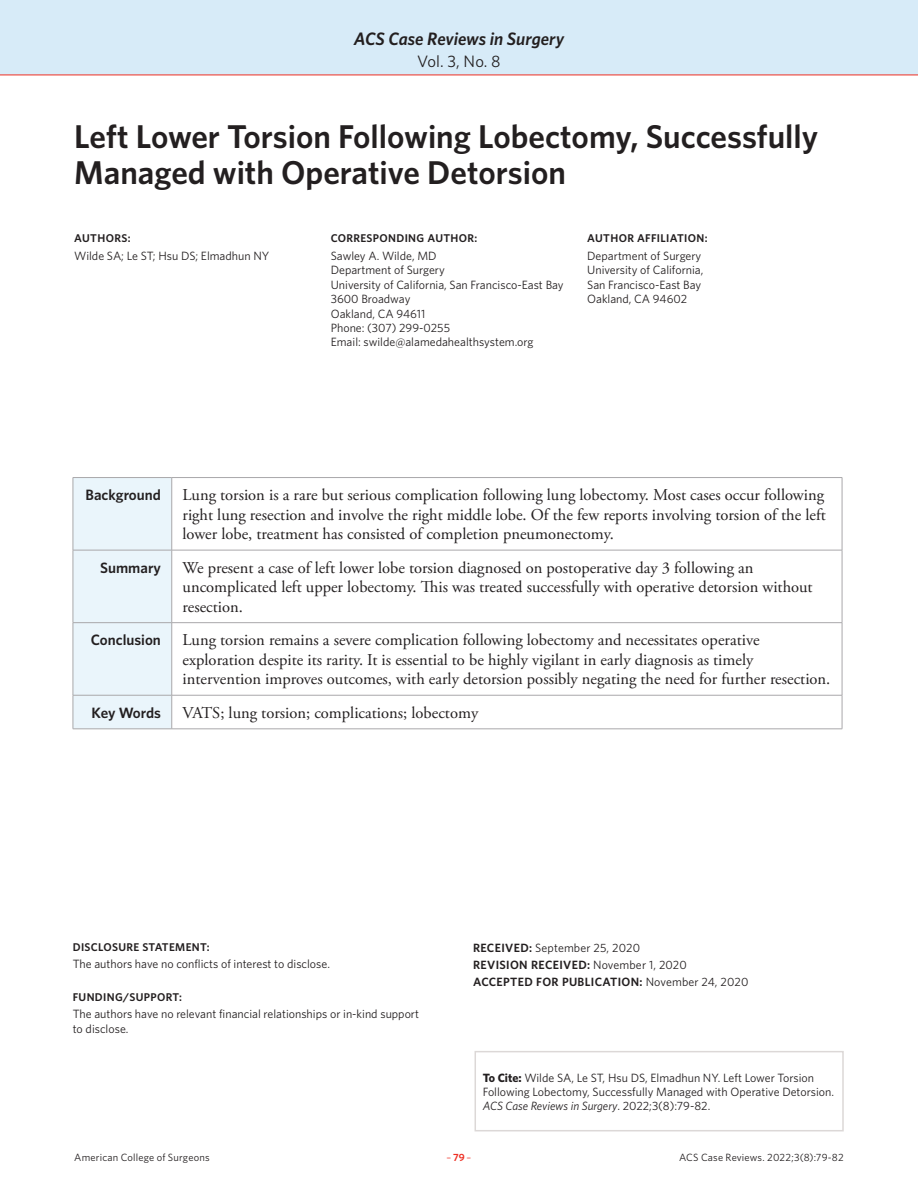
<style>
.page{position:relative;width:918px;height:1188px;background:#fff}
.page>*{position:absolute;margin:0;border:0;box-sizing:border-box;transform-origin:0 0}
.Article_Title{font:600 33px/36px "Whitney";color:#231f20}
.t1{font:italic 600 18px "Whitney";letter-spacing:-.005em;color:#231f20}
.Chart_Body{font:16.5px/19.5px "Adobe Garamond Pro";color:#231f20}
.t2{font:16.5px "Whitney";color:#231f20}
.Chart_Head{font:600 15px "Whitney";color:#231f20}
.Authors_Body{font:12px/14.4px "Whitney";color:#231f20}
.Article_Body_no_inde{font:12px/14.4px "Whitney";color:#231f20}
.Authors_Head{font:600 12px "Whitney";letter-spacing:.03em;color:#231f20}
.Authors_Head-2{font:12px "Whitney";letter-spacing:.01em;color:#231f20}
.Authors_Head-3{font:600 11.25px "Whitney";letter-spacing:.03em;color:#231f20}
.t3{font:10.5px "Whitney";letter-spacing:.015em;color:#231f20}
.t4{font:10.5px "Whitney";color:#ee2e22}
.s1{font-weight:600}
.s2{font-weight:400}
.s3{font-weight:700}
.s4{font-style:italic}
</style>
<div class="page">
<div style="left:0;top:0;width:918px;height:75px;background:#d7ebf8"></div>
<hr style="left:0;top:75px;width:918px;height:1px;background:#ee2e22">
<div style="left:74px;top:478px;width:98px;height:251px;background:#eaf5fb"></div>
<hr style="left:73px;top:477px;width:99px;height:1px;background:#a9a8aa">
<hr style="left:73px;top:478px;width:1px;height:72px;background:#a9a8aa">
<hr style="left:172px;top:477px;width:670px;height:1px;background:#a9a8aa">
<hr style="left:172px;top:478px;width:1px;height:72px;background:#a9a8aa">
<hr style="left:842px;top:478px;width:1px;height:72px;background:#a9a8aa">
<hr style="left:73px;top:550px;width:99px;height:1px;background:#a9a8aa">
<hr style="left:73px;top:550px;width:1px;height:72px;background:#a9a8aa">
<hr style="left:172px;top:550px;width:670px;height:1px;background:#a9a8aa">
<hr style="left:172px;top:550px;width:1px;height:72px;background:#a9a8aa">
<hr style="left:842px;top:550px;width:1px;height:72px;background:#a9a8aa">
<hr style="left:73px;top:622px;width:99px;height:1px;background:#a9a8aa">
<hr style="left:73px;top:623px;width:1px;height:72px;background:#a9a8aa">
<hr style="left:172px;top:622px;width:670px;height:1px;background:#a9a8aa">
<hr style="left:172px;top:623px;width:1px;height:72px;background:#a9a8aa">
<hr style="left:842px;top:623px;width:1px;height:72px;background:#a9a8aa">
<hr style="left:73px;top:695px;width:99px;height:1px;background:#a9a8aa">
<hr style="left:73px;top:695px;width:1px;height:34px;background:#a9a8aa">
<hr style="left:172px;top:695px;width:670px;height:1px;background:#a9a8aa">
<hr style="left:172px;top:695px;width:1px;height:34px;background:#a9a8aa">
<hr style="left:842px;top:695px;width:1px;height:34px;background:#a9a8aa">
<hr style="left:73px;top:729px;width:99px;height:1px;background:#a9a8aa">
<hr style="left:172px;top:729px;width:670px;height:1px;background:#a9a8aa">
<div style="left:475px;top:1051px;width:369px;height:80px;border:2px solid #dcd8d7"></div>
<p class="t1" style="left:354px;top:26px;width:212px">ACS Case Reviews in Surgery</p>
<p class="t2" style="left:417px;top:50px;width:85px">Vol. 3, No. 8</p>
<p class="Article_Title" style="left:74px;top:118px;width:746px">Left Lower Torsion Following Lobectomy, Successfully<br>Managed with Operative Detorsion</p>
<p class="Authors_Head-3" style="left:74px;top:231px;width:58px">AUTHORS:</p>
<p class="Authors_Head-3" style="left:331px;top:231px;width:148px">CORRESPONDING AUTHOR:</p>
<p class="Authors_Head-3" style="left:587px;top:231px;width:122px">AUTHOR AFFILIATION:</p>
<p class="Authors_Body" style="left:74px;top:248px;width:197px">Wilde SA; Le ST; Hsu DS; Elmadhun NY</p>
<p class="Authors_Body" style="left:331px;top:248px;width:107px">Sawley A. Wilde, MD</p>
<p class="Authors_Body" style="left:331px;top:263px;width:116px">Department of Surgery</p>
<p class="Authors_Body" style="left:331px;top:277px;width:235px">University of California, San Francisco-East Bay</p>
<p class="Authors_Body" style="left:331px;top:292px;width:81px">3600 Broadway</p>
<p class="Authors_Body" style="left:331px;top:306px;width:96px">Oakland, CA 94611</p>
<p class="Authors_Body" style="left:331px;top:320px;width:121px">Phone: (307) 299-0255</p>
<p class="Authors_Body" style="left:331px;top:335px;width:204px">Email: swilde@alamedahealthsystem.org</p>
<p class="Authors_Body" style="left:587px;top:248px;width:116px">Department of Surgery</p>
<p class="Authors_Body" style="left:587px;top:263px;width:118px">University of California,</p>
<p class="Authors_Body" style="left:587px;top:277px;width:116px">San Francisco-East Bay</p>
<p class="Authors_Body" style="left:587px;top:292px;width:101px">Oakland, CA 94602</p>
<p class="Chart_Head" style="left:86px;top:485px;width:77px">Background</p>
<p class="Chart_Body" style="left:183px;top:486px;width:645px;text-align:justify">Lung torsion is a rare but serious complication following lung lobectomy. Most cases occur following right lung resection and involve the right middle lobe. Of the few reports involving torsion of the left lower lobe, treatment has consisted of completion pneumonectomy.</p>
<p class="Chart_Head" style="left:100px;top:558px;width:62px">Summary</p>
<p class="Chart_Body" style="left:183px;top:558px;width:632px">We present a case of left lower lobe torsion diagnosed on postoperative day 3 following an uncomplicated left upper lobectomy. This was treated successfully with operative detorsion without resection.</p>
<p class="Chart_Head" style="left:91px;top:630px;width:72px">Conclusion</p>
<p class="Chart_Body" style="left:183px;top:631px;width:649px">Lung torsion remains a severe complication following lobectomy and necessitates operative exploration despite its rarity. It is essential to be highly vigilant in early diagnosis as timely intervention improves outcomes, with early detorsion possibly negating the need for further resection.</p>
<p class="Chart_Head" style="left:92px;top:703px;width:71px">Key Words</p>
<p class="Chart_Body" style="left:183px;top:704px;width:297px">VATS; lung torsion; complications; lobectomy</p>
<p class="Authors_Head-3" style="left:73px;top:940px;width:138px">DISCLOSURE STATEMENT:</p>
<p class="Authors_Body" style="left:73px;top:956px;width:259px">The authors have no conflicts of interest to disclose.</p>
<p class="Authors_Head-3" style="left:73px;top:990px;width:111px">FUNDING/SUPPORT:</p>
<p class="Article_Body_no_inde" style="left:73px;top:1007px;width:348px">The authors have no relevant financial relationships or in-kind support to disclose.</p>
<p class="Authors_Head-2" style="left:473px;top:939px;width:169px"><span class="s1">RECEIVED:</span> September 25, 2020</p>
<p class="Authors_Head" style="left:473px;top:957px;width:215px">REVISION RECEIVED: <span class="s2">November 1, 2020</span></p>
<p class="Authors_Head" style="left:473px;top:974px;width:277px">ACCEPTED FOR PUBLICATION: <span class="s2">November 24, 2020</span></p>
<p class="Authors_Body" style="left:483px;top:1070px;width:353px"><span class="s3">To Cite:</span> Wilde SA, Le ST, Hsu DS, Elmadhun NY. Left Lower Torsion<br>Following Lobectomy, Successfully Managed with Operative Detorsion.<br><span class="s4">ACS Case Reviews in Surgery</span>. 2022;3(8):79-82.</p>
<p class="t3" style="left:74px;top:1150px;width:137px">American College of Surgeons</p>
<p class="t4" style="left:447px;top:1150px;width:26px">–<span class="s1">79</span>–</p>
<p class="t3" style="left:679px;top:1150px;width:166px">ACS Case Reviews. 2022;3(8):79-82</p>
</div>
